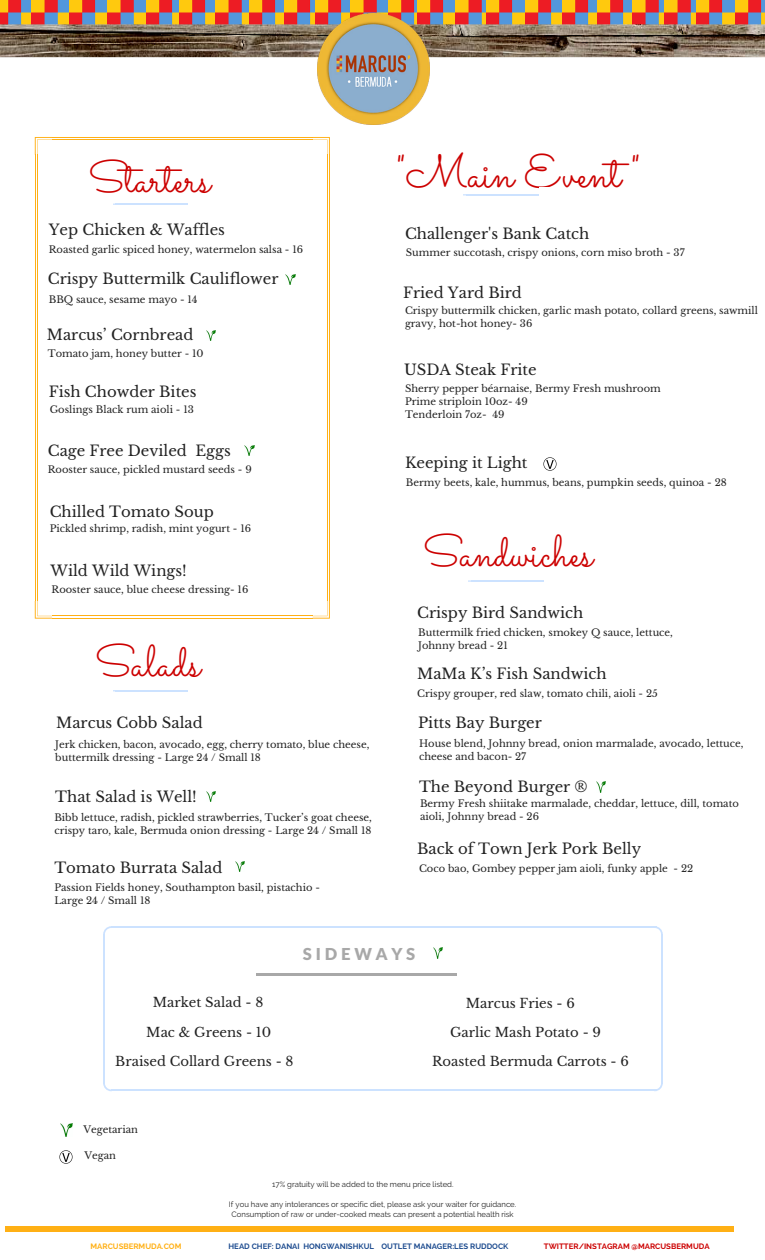
<style>
.page{position:relative;width:765px;height:1260px;background:#fff}
.page>*{position:absolute;margin:0;border:0;box-sizing:border-box;transform-origin:0 0}
.t1{font:46.38px "Sacramento";color:#c00}
.t2{font:44.62px "Sacramento";color:#c00}
.t3{font:900 16.5px "Lato";letter-spacing:.23em;color:#a8a8a8}
.t4{font:14.88px "Libre Baskerville";color:#222}
.t5{font:13.25px "Libre Baskerville";color:#222}
.t6{font:9.88px/13.1px "Libre Baskerville";color:#222}
.t7{font:7.75px/10.2px "Raleway";color:#222;text-align:center}
.t8{font:700 7.75px "Raleway";color:#1f4d90}
.t9{font:700 7.75px "Raleway";color:#c00}
.t10{font:700 7.75px "Raleway";color:#ffb015}
</style>
<div class="page">
<svg style="left:35px;top:601px;width:17px;height:18px"></svg>
<svg style="left:313px;top:137px;width:17px;height:18px"></svg>
<svg style="left:35px;top:137px;width:17px;height:18px"></svg>
<svg style="left:313px;top:601px;width:17px;height:18px"></svg>
<hr style="left:52px;top:137px;width:261px;height:1px;background:#ffb015">
<hr style="left:52px;top:139px;width:261px;height:1px;background:#ffb015">
<hr style="left:52px;top:618px;width:261px;height:1px;background:#ffb015">
<hr style="left:52px;top:616px;width:261px;height:1px;background:#ffb015">
<hr style="left:35px;top:155px;width:1px;height:446px;background:#ffb015">
<hr style="left:37px;top:155px;width:1px;height:446px;background:#ffb015">
<hr style="left:329px;top:155px;width:1px;height:446px;background:#ffb015">
<hr style="left:327px;top:155px;width:1px;height:446px;background:#ffb015">
<svg style="left:245px;top:445px;width:9px;height:11px"></svg>
<svg style="left:206px;top:330px;width:10px;height:10px"></svg>
<svg style="left:286px;top:275px;width:9px;height:10px"></svg>
<svg style="left:235px;top:862px;width:10px;height:10px"></svg>
<img style="left:0;top:0;width:32px;height:24px">
<div style="left:6px;top:1226px;width:728px;height:6px;background:#ffb015"></div>
<svg style="left:103px;top:926px;width:8px;height:8px"></svg>
<svg style="left:656px;top:927px;width:7px;height:7px"></svg>
<hr style="left:111px;top:926px;width:546px;height:2px;background:#cce2ff">
<hr style="left:103px;top:934px;width:2px;height:150px;background:#cce2ff">
<hr style="left:111px;top:1089px;width:546px;height:2px;background:#cce2ff">
<svg style="left:103px;top:1084px;width:8px;height:7px"></svg>
<hr style="left:661px;top:934px;width:2px;height:150px;background:#cce2ff">
<svg style="left:657px;top:1084px;width:6px;height:7px"></svg>
<hr style="left:256px;top:973px;width:201px;height:3px;background:#a8a8a8">
<svg style="left:433px;top:948px;width:9px;height:10px"></svg>
<img style="left:32px;top:0;width:147px;height:24px">
<img style="left:179px;top:0;width:37px;height:24px">
<img style="left:216px;top:0;width:33px;height:24px">
<img style="left:249px;top:0;width:35px;height:24px">
<img style="left:284px;top:0;width:31px;height:24px">
<img style="left:315px;top:0;width:36px;height:24px">
<img style="left:351px;top:0;width:66px;height:13px">
<img style="left:417px;top:0;width:70px;height:24px">
<img style="left:487px;top:0;width:110px;height:24px">
<img style="left:597px;top:0;width:36px;height:24px">
<img style="left:633px;top:0;width:32px;height:24px">
<img style="left:665px;top:0;width:32px;height:24px">
<img style="left:697px;top:0;width:68px;height:24px">
<img style="left:0;top:24px;width:765px;height:33px">
<img style="left:318px;top:13px;width:111px;height:112px">
<hr style="left:116px;top:690px;width:74px;height:1px;background:#cce2ff">
<div style="left:188px;top:683px;width:16px;height:16px;background:#fff"></div>
<hr style="left:471px;top:580px;width:74px;height:2px;background:#cce2ff">
<div style="left:544px;top:574px;width:16px;height:16px;background:#fff"></div>
<hr style="left:466px;top:194px;width:75px;height:1px;background:#cce2ff">
<div style="left:539px;top:188px;width:16px;height:15px;background:#fff"></div>
<hr style="left:116px;top:204px;width:74px;height:1px;background:#cce2ff">
<div style="left:188px;top:197px;width:16px;height:16px;background:#fff"></div>
<svg style="left:60px;top:1123px;width:12px;height:13px"></svg>
<svg style="left:59px;top:1150px;width:13px;height:13px"></svg>
<svg style="left:206px;top:791px;width:10px;height:11px"></svg>
<svg style="left:596px;top:782px;width:10px;height:10px"></svg>
<svg style="left:544px;top:458px;width:13px;height:13px"></svg>
<h2 class="t2" style="left:88px;top:151px;width:124px">Starters</h2>
<h3 class="t4" style="left:49px;top:221px;width:178px">Yep Chicken &amp; Waffles</h3>
<p class="t6" style="left:49px;top:243px;width:256px">Roasted garlic spiced honey, watermelon salsa - 16</p>
<h3 class="t4" style="left:48px;top:270px;width:232px">Crispy Buttermilk Cauliflower</h3>
<p class="t6" style="left:49px;top:293px;width:151px">BBQ sauce, sesame mayo - 14</p>
<h3 class="t4" style="left:47px;top:326px;width:148px">Marcus’ Cornbread</h3>
<p class="t6" style="left:48px;top:347px;width:157px">Tomato jam, honey butter - 10</p>
<h3 class="t4" style="left:49px;top:382px;width:149px">Fish Chowder Bites</h3>
<p class="t6" style="left:50px;top:403px;width:146px">Goslings Black rum aioli - 13</p>
<h3 class="t4" style="left:48px;top:441px;width:184px">Cage Free Deviled Eggs</h3>
<p class="t6" style="left:48px;top:463px;width:205px">Rooster sauce, pickled mustard seeds - 9</p>
<h3 class="t4" style="left:50px;top:502px;width:166px">Chilled Tomato Soup</h3>
<p class="t6" style="left:50px;top:522px;width:203px">Pickled shrimp, radish, mint yogurt - 16</p>
<h3 class="t4" style="left:51px;top:561px;width:138px">Wild Wild Wings!</h3>
<p class="t6" style="left:52px;top:582px;width:198px">Rooster sauce, blue cheese dressing- 16</p>
<h2 class="t2" style="left:95px;top:634px;width:107px">Salads</h2>
<h3 class="t4" style="left:56px;top:713px;width:148px">Marcus Cobb Salad</h3>
<p class="t6" style="left:55px;top:738px;width:316px">Jerk chicken, bacon, avocado, egg, cherry tomato, blue cheese, buttermilk dressing - Large 24 / Small 18</p>
<h3 class="t4" style="left:55px;top:787px;width:143px">That Salad is Well!</h3>
<p class="t6" style="left:54px;top:811px;width:319px">Bibb lettuce, radish, pickled strawberries, Tucker’s goat cheese, crispy taro, kale, Bermuda onion dressing - Large 24 / Small 18</p>
<h3 class="t4" style="left:54px;top:858px;width:169px">Tomato Burrata Salad</h3>
<p class="t6" style="left:54px;top:881px;width:267px">Passion Fields honey, Southampton basil, pistachio -<br>Large 24 / Small 18</p>
<h1 class="t1" style="left:397px;top:143px;width:245px">"Main Event "</h1>
<h3 class="t4" style="left:405px;top:225px;width:186px">Challenger's Bank Catch</h3>
<p class="t6" style="left:406px;top:246px;width:280px">Summer succotash, crispy onions, corn miso broth - 37</p>
<h3 class="t4" style="left:403px;top:284px;width:120px">Fried Yard Bird</h3>
<p class="t6" style="left:405px;top:304px;width:355px">Crispy buttermilk chicken, garlic mash potato, collard greens, sawmill gravy, hot-hot honey- 36</p>
<h3 class="t4" style="left:404px;top:361px;width:134px">USDA Steak Frite</h3>
<p class="t6" style="left:405px;top:382px;width:257px">Sherry pepper béarnaise, Bermy Fresh mushroom<br>Prime striploin 10oz- 49<br>Tenderloin 7oz- 49</p>
<h3 class="t4" style="left:405px;top:453px;width:124px">Keeping it Light</h3>
<p class="t6" style="left:406px;top:476px;width:322px">Bermy beets, kale, hummus, beans, pumpkin seeds, quinoa - 28</p>
<h2 class="t2" style="left:423px;top:525px;width:172px">Sandwiches</h2>
<h3 class="t4" style="left:417px;top:603px;width:168px">Crispy Bird Sandwich</h3>
<p class="t6" style="left:418px;top:626px;width:256px">Buttermilk fried chicken, smokey Q sauce, lettuce,<br>Johnny bread - 21</p>
<h3 class="t4" style="left:417px;top:664px;width:191px">MaMa K’s Fish Sandwich</h3>
<p class="t6" style="left:417px;top:687px;width:242px">Crispy grouper, red slaw, tomato chili, aioli - 25</p>
<h3 class="t4" style="left:418px;top:713px;width:125px">Pitts Bay Burger</h3>
<p class="t6" style="left:419px;top:737px;width:326px">House blend, Johnny bread, onion marmalade, avocado, lettuce, cheese and bacon- 27</p>
<h3 class="t4" style="left:419px;top:778px;width:170px">The Beyond Burger ®</h3>
<p class="t6" style="left:420px;top:797px;width:321px">Bermy Fresh shiitake marmalade, cheddar, lettuce, dill, tomato aioli, Johnny bread - 26</p>
<h3 class="t4" style="left:417px;top:840px;width:225px">Back of Town Jerk Pork Belly</h3>
<p class="t6" style="left:419px;top:862px;width:276px">Coco bao, Gombey pepper jam aioli, funky apple - 22</p>
<h3 class="t3" style="left:303px;top:944px;width:114px">SIDEWAYS</h3>
<h3 class="t5" style="left:153px;top:994px;width:112px">Market Salad - 8</h3>
<h3 class="t5" style="left:466px;top:995px;width:111px">Marcus Fries - 6</h3>
<h3 class="t5" style="left:146px;top:1024px;width:126px">Mac &amp; Greens - 10</h3>
<h3 class="t5" style="left:450px;top:1024px;width:153px">Garlic Mash Potato - 9</h3>
<h3 class="t5" style="left:115px;top:1053px;width:180px">Braised Collard Greens - 8</h3>
<h3 class="t5" style="left:432px;top:1053px;width:198px">Roasted Bermuda Carrots - 6</h3>
<p class="t6" style="left:83px;top:1122px;width:56px">Vegetarian</p>
<p class="t6" style="left:84px;top:1149px;width:33px">Vegan</p>
<p class="t7" style="left:272px;top:1179px;width:183px">17% gratuity will be added to the menu price listed.</p>
<p class="t7" style="left:229px;top:1199px;width:289px">If you have any intolerances or specific diet, please ask your waiter for guidance.<br>Consumption of raw or under-cooked meats can present a potential health risk</p>
<p class="t10" style="left:90px;top:1241px;width:92px">MARCUSBERMUDA.COM</p>
<p class="t9" style="left:544px;top:1241px;width:167px">TWITTER/INSTAGRAM @MARCUSBERMUDA</p>
<p class="t8" style="left:229px;top:1241px;width:281px">HEAD CHEF: DANAI HONGWANISHKUL OUTLET MANAGER:LES RUDDOCK</p>
</div>
